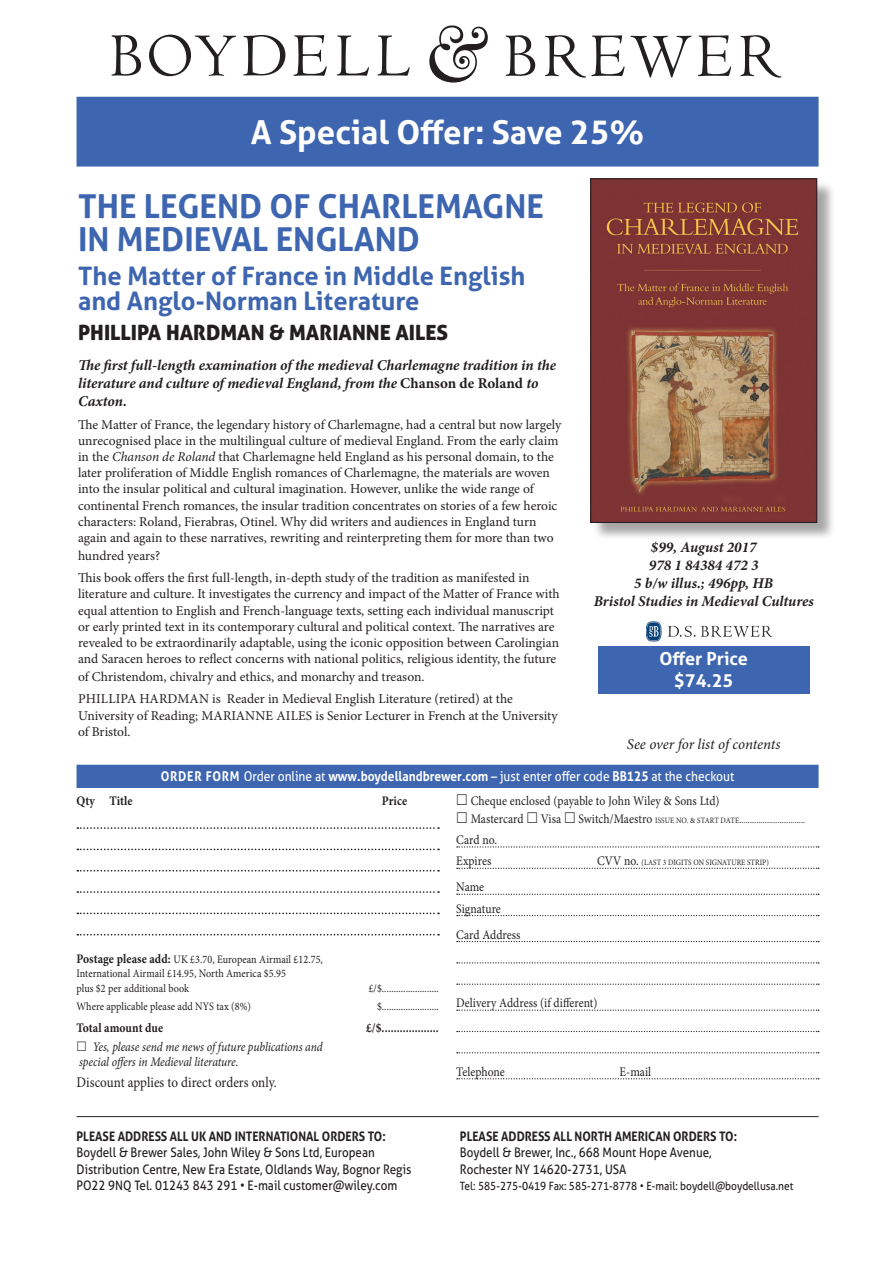
<style>
.page{position:relative;width:893px;height:1263px;background:#fff}
.page>*{position:absolute;margin:0;border:0;box-sizing:border-box;transform-origin:0 0}
.t1{font:700 33px/33px "Aller";color:#3d65b0}
.A_Major_New{font:700 33px "Aller";color:#fff}
.Subtitle{font:700 25.5px/25.5px "Aller";color:#3d65b0}
.Author{font:21px "Aller Display";color:#231f20}
.A_Major_New-2{font:700 18px "Aller";color:#fff}
.Blurb{font:italic 700 15px/18px "Minion Pro";letter-spacing:-.005em;color:#231f20}
.Biblio{font:italic 700 15px "Minion Pro";color:#231f20}
.Subtitle-2{font:italic 15px "Minion Pro";letter-spacing:-.01em;color:#231f20}
.t2{font:14.7px "Minion Pro";letter-spacing:.005em;color:#231f20;scale:.89 1}
.Blurb-2{font:13.5px/16.2px "Minion Pro";color:#231f20}
.Black_box_above_titl{font:13.5px "Aller";color:#fff;scale:.89 1}
.t3{font:13.05px/16.4px "Aller";color:#231f20;scale:.89 1}
.t4{font:13.05px "Minion Pro";color:#231f20;scale:.89 1}
.t5{font:700 13.05px "Aller";color:#231f20;scale:.89 1}
.t6{font:italic 13.05px/14.7px "Minion Pro";letter-spacing:-.01em;color:#231f20;scale:.89 1}
.t7{font:700 13.05px "Minion Pro";letter-spacing:.005em;color:#231f20;scale:.89 1}
.t8{font:11.55px "Aller";color:#231f20;scale:.89 1}
.t9{font:11.4px/14.7px "Minion Pro";letter-spacing:.005em;color:#231f20;scale:.89 1}
.t10{font:9.9px "Minion Pro";color:#231f20;scale:.89 1}
.t11{font:8.25px "Minion Pro";letter-spacing:.005em;color:#231f20;scale:.89 1}
.s1{font-style:normal}
.s2{font-style:italic}
.s3{font-weight:700}
.s4{font-weight:700;font-size:13.05px}
.s5{font-size:13.05px}
.s6{font-size:8.25px}
</style>
<div class="page">
<div style="left:77px;top:97px;width:741px;height:69px;background:#3d65b0"></div>
<div style="left:77px;top:97px;width:742px;height:70px;border:2px solid #3d65b0"></div>
<div style="left:593px;top:181px;width:242px;height:360px;background:#231f20;opacity:.4"></div>
<img style="left:592px;top:181px;width:223px;height:340px">
<div style="left:590px;top:179px;width:227px;height:344px;border:1px solid #231f20"></div>
<div style="left:598px;top:646px;width:211px;height:47px;background:#3d65b0"></div>
<div style="left:77px;top:765px;width:742px;height:23px;background:#3d65b0"></div>
<svg style="left:77px;top:827px;width:362px;height:2px"></svg>
<svg style="left:77px;top:848px;width:362px;height:2px"></svg>
<svg style="left:77px;top:870px;width:362px;height:1px"></svg>
<svg style="left:77px;top:891px;width:362px;height:2px"></svg>
<svg style="left:77px;top:912px;width:362px;height:2px"></svg>
<svg style="left:77px;top:934px;width:362px;height:1px"></svg>
<svg style="left:457px;top:846px;width:362px;height:1px"></svg>
<svg style="left:457px;top:868px;width:362px;height:1px"></svg>
<svg style="left:457px;top:894px;width:362px;height:1px"></svg>
<svg style="left:457px;top:915px;width:362px;height:1px"></svg>
<svg style="left:457px;top:941px;width:362px;height:1px"></svg>
<svg style="left:457px;top:962px;width:362px;height:1px"></svg>
<svg style="left:457px;top:983px;width:362px;height:2px"></svg>
<svg style="left:457px;top:1009px;width:362px;height:2px"></svg>
<svg style="left:457px;top:1031px;width:362px;height:1px"></svg>
<svg style="left:457px;top:1052px;width:362px;height:1px"></svg>
<svg style="left:457px;top:1078px;width:362px;height:1px"></svg>
<hr style="left:77px;top:1116px;width:742px;height:1px;background:#231f20">
<svg style="left:112px;top:35px;width:29px;height:41px"></svg>
<svg style="left:149px;top:35px;width:87px;height:41px"></svg>
<svg style="left:243px;top:35px;width:42px;height:40px"></svg>
<svg style="left:294px;top:35px;width:33px;height:41px"></svg>
<svg style="left:337px;top:35px;width:32px;height:41px"></svg>
<svg style="left:377px;top:35px;width:33px;height:41px"></svg>
<svg style="left:506px;top:35px;width:29px;height:41px"></svg>
<svg style="left:545px;top:35px;width:80px;height:43px"></svg>
<svg style="left:631px;top:36px;width:60px;height:42px"></svg>
<svg style="left:698px;top:35px;width:33px;height:41px"></svg>
<svg style="left:740px;top:35px;width:41px;height:43px"></svg>
<svg style="left:429px;top:25px;width:59px;height:58px"></svg>
<img style="left:646px;top:621px;width:126px;height:21px">
<p class="A_Major_New" style="left:251px;top:112px;width:395px">A Special Offer: Save 25%</p>
<p class="t1" style="left:78px;top:189px;width:467px">THE LEGEND OF CHARLEMAGNE<br>IN MEDIEVAL ENGLAND</p>
<p class="Subtitle" style="left:78px;top:263px;width:449px">The Matter of France in Middle English and Anglo-Norman Literature</p>
<p class="Author" style="left:78px;top:319px;width:372px">PHILLIPA HARDMAN &amp; MARIANNE AILES</p>
<p class="Blurb" style="left:78px;top:356px;width:480px">The first full-length examination of the medieval Charlemagne tradition in the literature and culture of medieval England, from the <span class="s1">Chanson de Roland</span> to<br>Caxton.</p>
<p class="Blurb-2" style="left:78px;top:416px;width:485px">The Matter of France, the legendary history of Charlemagne, had a central but now largely unrecognised place in the multilingual culture of medieval England. From the early claim in the <span class="s2">Chanson de Roland</span> that Charlemagne held England as his personal domain, to the later proliferation of Middle English romances of Charlemagne, the materials are woven into the insular political and cultural imagination. However, unlike the wide range of continental French romances, the insular tradition concentrates on stories of a few heroic characters: Roland, Fierabras, Otinel. Why did writers and audiences in England turn again and again to these narratives, rewriting and reinterpreting them for more than two</p>
<p class="Blurb-2" style="left:78px;top:548px;width:84px">hundred years?</p>
<p class="Blurb-2" style="left:78px;top:570px;width:483px">This book offers the first full-length, in-depth study of the tradition as manifested in literature and culture. It investigates the currency and impact of the Matter of France with equal attention to English and French-language texts, setting each individual manuscript or early printed text in its contemporary cultural and political context. The narratives are revealed to be extraordinarily adaptable, using the iconic opposition between Carolingian and Saracen heroes to reflect concerns with national politics, religious identity, the future</p>
<p class="Blurb-2" style="left:78px;top:669px;width:348px">of Christendom, chivalry and ethics, and monarchy and treason.</p>
<p class="Blurb-2" style="left:78px;top:691px;width:481px">PHILLIPA HARDMAN is Reader in Medieval English Literature (retired) at the<br>University of Reading; MARIANNE AILES is Senior Lecturer in French at the University of Bristol.</p>
<p class="Biblio" style="left:651px;top:537px;width:107px">$99, August 2017</p>
<p class="Biblio" style="left:649px;top:555px;width:111px">978 1 84384 472 3</p>
<p class="Biblio" style="left:634px;top:573px;width:141px">5 b/w illus.; 496pp, HB</p>
<p class="Biblio" style="left:594px;top:591px;width:221px">Bristol Studies in Medieval Cultures</p>
<p class="A_Major_New-2" style="left:659px;top:648px;width:90px">Offer Price</p>
<p class="A_Major_New-2" style="left:674px;top:669px;width:61px">$74.25</p>
<p class="Subtitle-2" style="left:627px;top:734px;width:155px">See over for list of contents</p>
<p class="Black_box_above_titl" style="left:161px;top:768px;width:646px"><span class="s3">ORDER FORM</span> Order online at <span class="s3">www.boydellandbrewer.com</span> – just enter offer code <span class="s3">BB125</span> at the checkout</p>
<p class="t7" style="left:77px;top:791px;width:65px">Qty Title</p>
<p class="t7" style="left:382px;top:791px;width:30px">Price</p>
<p class="t9" style="left:77px;top:952px;width:278px"><span class="s4">Postage please add:</span> UK £3.70, European Airmail £12.75,<br>International Airmail £14.95, North America $5.95<br>plus $2 per additional book</p>
<p class="t9" style="left:369px;top:981px;width:80px">£/$........................</p>
<p class="t9" style="left:77px;top:999px;width:198px">Where applicable please add NYS tax (8%)</p>
<p class="t9" style="left:377px;top:999px;width:71px">$........................</p>
<p class="t7" style="left:77px;top:1018px;width:99px">Total amount due</p>
<p class="t7" style="left:366px;top:1018px;width:83px">£/$...................</p>
<p class="t6" style="left:79px;top:1039px;width:275px;text-indent:13px">Yes, please send me news of future publications and special offers in Medieval literature.</p>
<p class="t2" style="left:77px;top:1072px;width:227px">Discount applies to direct orders only.</p>
<p class="t5" style="left:77px;top:1128px;width:349px">PLEASE ADDRESS ALL UK AND INTERNATIONAL ORDERS TO:</p>
<p class="t3" style="left:77px;top:1144px;width:378px">Boydell &amp; Brewer Sales, John Wiley &amp; Sons Ltd, European<br>Distribution Centre, New Era Estate, Oldlands Way, Bognor Regis<br>PO22 9NQ Tel. 01243 843 291 • E-mail customer@wiley.com</p>
<p class="t4" style="left:471px;top:792px;width:281px">Cheque enclosed (payable to John Wiley &amp; Sons Ltd)</p>
<p class="t4" style="left:471px;top:810px;width:61px">Mastercard</p>
<p class="t4" style="left:541px;top:810px;width:24px">Visa</p>
<p class="t10" style="left:578px;top:813px;width:256px"><span class="s5">Switch/Maestro</span> <span class="s6">ISSUE NO. &amp; START DATE</span>...............................</p>
<p class="t4" style="left:456px;top:831px;width:47px">Card no.</p>
<p class="t4" style="left:456px;top:852px;width:41px">Expires</p>
<p class="t11" style="left:597px;top:857px;width:194px"><span class="s5">CVV no.</span> (LAST 3 DIGITS ON SIGNATURE STRIP)</p>
<p class="t4" style="left:456px;top:878px;width:33px">Name</p>
<p class="t4" style="left:456px;top:900px;width:52px">Signature</p>
<p class="t4" style="left:456px;top:926px;width:74px">Card Address</p>
<p class="t4" style="left:456px;top:994px;width:160px">Delivery Address (if different)</p>
<p class="t4" style="left:456px;top:1063px;width:56px">Telephone</p>
<p class="t4" style="left:619px;top:1063px;width:37px">E-mail</p>
<p class="t5" style="left:460px;top:1128px;width:313px">PLEASE ADDRESS ALL NORTH AMERICAN ORDERS TO:</p>
<p class="t3" style="left:460px;top:1144px;width:284px">Boydell &amp; Brewer, Inc., 668 Mount Hope Avenue,<br>Rochester NY 14620-2731, USA</p>
<p class="t8" style="left:460px;top:1179px;width:376px">Tel: 585-275-0419 Fax: 585-271-8778 • E-mail: boydell@boydellusa.net</p>
</div>
